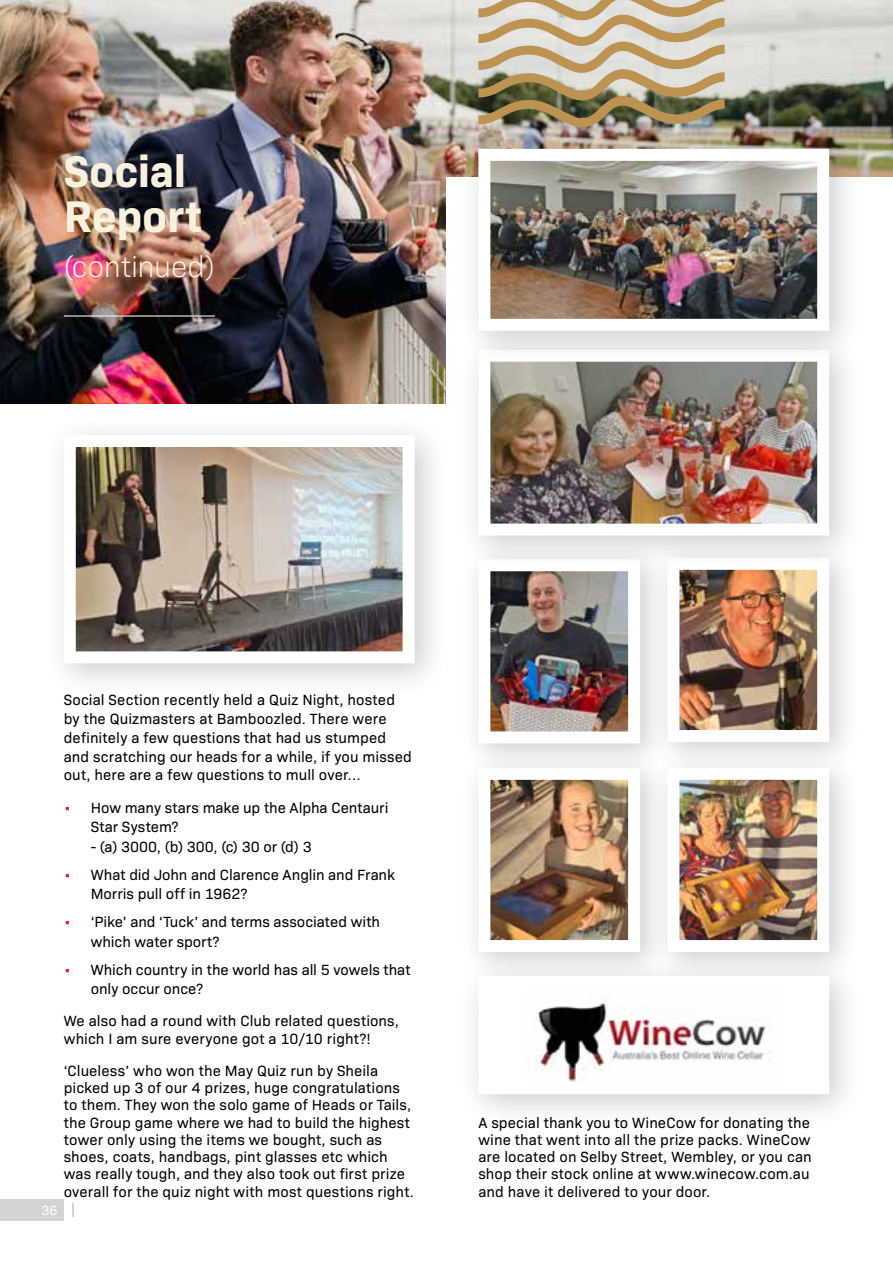
<style>
.page{position:relative;width:893px;height:1263px;background:#fff}
.page>*{position:absolute;margin:0;border:0;box-sizing:border-box;transform-origin:0 0}
.t1{font:700 45px/45px "Bio Sans";letter-spacing:-.005em;color:#f9f1de}
.t2{font:300 30px "Bio Sans";letter-spacing:-.005em;color:#f9f1de}
.t3{font:15px/17.2px "Bio Sans";letter-spacing:.005em;color:#000}
.t4{font:13.5px "Bio Sans";color:#fff}
.s1{color:#dd1e25}
</style>
<div class="page">
<img style="left:0;top:0;width:893px;height:404px">
<hr style="left:64px;top:315px;width:151px;height:2px;background:#f9f1de">
<svg style="left:478px;top:0;width:247px;height:128px;background:#b8ab8c"></svg>
<div style="left:649px;top:749px;width:212px;height:234px;background:#000;opacity:.2"></div>
<img style="left:680px;top:781px;width:136px;height:158px">
<div style="left:667px;top:768px;width:162px;height:184px;border:12px solid #fff"></div>
<div style="left:649px;top:539px;width:212px;height:234px;background:#000;opacity:.2"></div>
<img style="left:680px;top:571px;width:136px;height:158px">
<div style="left:667px;top:558px;width:162px;height:184px;border:12px solid #fff"></div>
<div style="left:460px;top:749px;width:212px;height:234px;background:#000;opacity:.2"></div>
<img style="left:491px;top:781px;width:136px;height:158px">
<div style="left:478px;top:768px;width:162px;height:184px;border:12px solid #fff"></div>
<div style="left:460px;top:540px;width:212px;height:235px;background:#000;opacity:.2"></div>
<img style="left:491px;top:572px;width:136px;height:158px">
<div style="left:478px;top:559px;width:162px;height:184px;border:12px solid #fff"></div>
<div style="left:446px;top:177px;width:447px;height:354px;background:#fff"></div>
<div style="left:43px;top:414px;width:406px;height:285px;background:#000;opacity:.2"></div>
<img style="left:77px;top:448px;width:325px;height:202px">
<div style="left:64px;top:435px;width:351px;height:228px;border:12px solid #fff"></div>
<div style="left:457px;top:955px;width:407px;height:174px;background:#000;opacity:.2"></div>
<div style="left:484px;top:982px;width:339px;height:106px;background:#fff"></div>
<img style="left:534px;top:1000px;width:237px;height:81px">
<div style="left:457px;top:329px;width:407px;height:242px;background:#000;opacity:.2"></div>
<img style="left:491px;top:366px;width:325px;height:157px">
<div style="left:478px;top:350px;width:351px;height:186px;border:12px solid #fff"></div>
<div style="left:457px;top:128px;width:407px;height:238px;background:#000;opacity:.2"></div>
<img style="left:491px;top:162px;width:325px;height:156px">
<div style="left:478px;top:149px;width:351px;height:182px;border:12px solid #fff"></div>
<div style="left:0;top:1199px;width:64px;height:21px;background:#d4d3d3"></div>
<svg style="left:72px;top:1203px;width:2px;height:13px"></svg>
<h1 class="t1" style="left:64px;top:145px;width:140px">Social<br>Report</h1>
<h2 class="t2" style="left:64px;top:245px;width:153px">(continued)</h2>
<p class="t3" style="left:64px;top:690px;width:350px;line-height:18.8px">Social Section recently held a Quiz Night, hosted by the Quizmasters at Bamboozled. There were definitely a few questions that had us stumped and scratching our heads for a while, if you missed out, here are a few questions to mull over…</p>
<p class="t3" style="left:91px;top:796px;width:299px;line-height:19.5px;text-indent:-27px"><span class="s1">•</span> How many stars make up the Alpha Centauri<br>Star System?</p>
<p class="t3" style="left:91px;top:837px;width:222px">- (a) 3000, (b) 300, (c) 30 or (d) 3</p>
<p class="t3" style="left:91px;top:863px;width:306px;line-height:19.5px;text-indent:-27px"><span class="s1">•</span> What did John and Clarence Anglin and Frank<br>Morris pull off in 1962?</p>
<p class="t3" style="left:91px;top:911px;width:291px;line-height:19.5px;text-indent:-27px"><span class="s1">•</span> ‘Pike’ and ‘Tuck’ and terms associated with which water sport?</p>
<p class="t3" style="left:91px;top:958px;width:321px;line-height:19.5px;text-indent:-27px"><span class="s1">•</span> Which country in the world has all 5 vowels that only occur once?</p>
<p class="t3" style="left:64px;top:1010px;width:337px;line-height:18.8px">We also had a round with Club related questions, which I am sure everyone got a 10/10 right?!</p>
<p class="t3" style="left:64px;top:1061px;width:352px">‘Clueless’ who won the May Quiz run by Sheila picked up 3 of our 4 prizes, huge congratulations to them. They won the solo game of Heads or Tails, the Group game where we had to build the highest tower only using the items we bought, such as shoes, coats, handbags, pint glasses etc which was really tough, and they also took out first prize overall for the quiz night with most questions right.</p>
<p class="t4" style="left:41px;top:1200px;width:18px">36</p>
<p class="t3" style="left:478px;top:1113px;width:335px">A special thank you to WineCow for donating the wine that went into all the prize packs. WineCow are located on Selby Street, Wembley, or you can shop their stock online at www.winecow.com.au and have it delivered to your door.</p>
</div>
